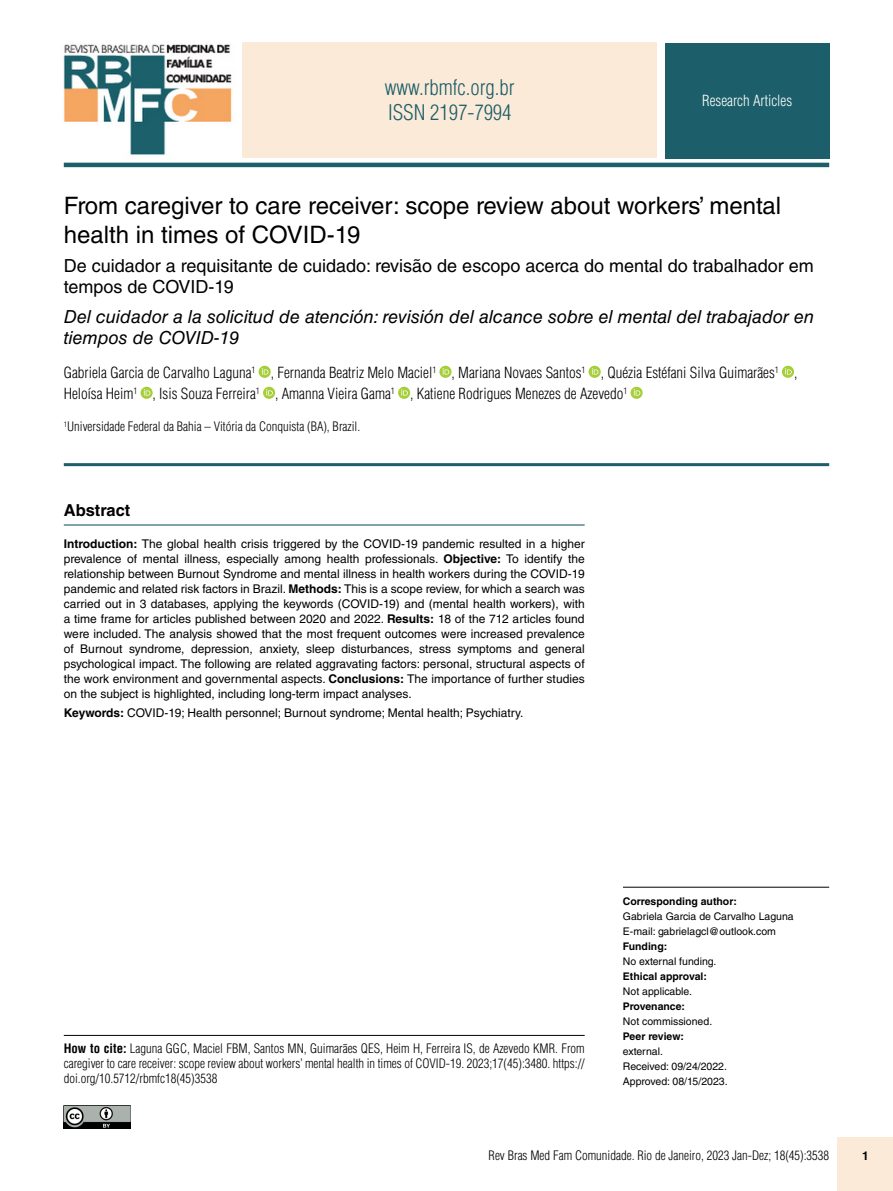
<style>
.page{position:relative;width:893px;height:1191px;background:#fff}
.page>*{position:absolute;margin:0;border:0;box-sizing:border-box;transform-origin:0 0}
.t1{font:24px/28.8px "Helvetica LT Std";color:#000}
.t2{font:300 condensed 21px/25.2px "Helvetica LT Std";color:#1c5e69}
.t3{font:italic 18px/21px "Helvetica LT Std";color:#000}
.t4{font:18px/21px "Helvetica LT Std";color:#000}
.t5{font:700 16.5px "Helvetica LT Std";color:#000}
.t6{font:300 condensed 15px/21px "Helvetica LT Std";color:#000}
.t7{font:300 condensed 15px "Helvetica LT Std";color:#fff}
.t8{font:300 condensed 12.75px/15px "Helvetica LT Std";color:#000;text-align:justify}
.t9{font:12px/15px "Helvetica LT Std";color:#000;text-align:justify}
.t10{font:700 12px "Helvetica LT Std";color:#000}
.t11{font:10.5px/15px "Helvetica LT Std";color:#000}
.t12{font:700 10.5px "Helvetica LT Std";color:#000}
.s1{font-weight:700}
</style>
<div class="page">
<div style="left:838px;top:1137px;width:55px;height:54px;background:#fcead8"></div>
<hr style="left:623px;top:886px;width:206px;height:1px;background:#000">
<hr style="left:64px;top:524px;width:521px;height:1px;background:#1c5e69">
<img style="left:64px;top:1105px;width:67px;height:23px">
<img style="left:63px;top:44px;width:169px;height:111px">
<div style="left:242px;top:42px;width:415px;height:116px;background:#fcead8"></div>
<div style="left:665px;top:43px;width:164px;height:116px;background:#1c5e69"></div>
<hr style="left:64px;top:163px;width:765px;height:4px;background:#1c5e69">
<svg style="left:259px;top:366px;width:12px;height:12px"></svg>
<svg style="left:262px;top:368px;width:6px;height:6px"></svg>
<svg style="left:439px;top:366px;width:12px;height:12px"></svg>
<svg style="left:443px;top:368px;width:6px;height:6px"></svg>
<svg style="left:589px;top:366px;width:12px;height:12px"></svg>
<svg style="left:592px;top:368px;width:6px;height:6px"></svg>
<svg style="left:782px;top:366px;width:12px;height:12px"></svg>
<svg style="left:785px;top:368px;width:7px;height:6px"></svg>
<svg style="left:141px;top:387px;width:12px;height:12px"></svg>
<svg style="left:144px;top:389px;width:6px;height:6px"></svg>
<svg style="left:263px;top:387px;width:12px;height:12px"></svg>
<svg style="left:266px;top:389px;width:7px;height:6px"></svg>
<svg style="left:398px;top:387px;width:12px;height:12px"></svg>
<svg style="left:401px;top:389px;width:7px;height:6px"></svg>
<svg style="left:630px;top:387px;width:13px;height:12px"></svg>
<svg style="left:634px;top:389px;width:6px;height:6px"></svg>
<hr style="left:64px;top:463px;width:765px;height:3px;background:#1c5e69">
<hr style="left:64px;top:1035px;width:521px;height:1px;background:#000">
<h2 class="t2" style="left:385px;top:75px;width:131px">www.rbmfc.org.br<br>ISSN 2197-7994</h2>
<p class="t7" style="left:702px;top:92px;width:92px">Research Articles</p>
<h1 class="t1" style="left:64px;top:191px;width:719px">From caregiver to care receiver: scope review about workers’ mental health in times of COVID-19</h1>
<h3 class="t4" style="left:64px;top:255px;width:751px">De cuidador a requisitante de cuidado: revisão de escopo acerca do mental do trabalhador em tempos de COVID-19</h3>
<h3 class="t3" style="left:64px;top:306px;width:752px">Del cuidador a la solicitud de atención: revisión del alcance sobre el mental del trabajador en tiempos de COVID-19</h3>
<p class="t6" style="left:64px;top:361px;width:735px">Gabriela Garcia de Carvalho Laguna<sup>1</sup> , Fernanda Beatriz Melo Maciel<sup>1</sup> , Mariana Novaes Santos<sup>1</sup> , Quézia Estéfani Silva Guimarães<sup>1</sup> ,<br>Heloísa Heim<sup>1</sup> , Isis Souza Ferreira<sup>1</sup> , Amanna Vieira Gama<sup>1</sup> , Katiene Rodrigues Menezes de Azevedo<sup>1</sup></p>
<p class="t8" style="left:64px;top:419px;width:298px"><sup>1</sup>Universidade Federal da Bahia – Vitória da Conquista (BA), Brazil.</p>
<h3 class="t5" style="left:64px;top:500px;width:68px">Abstract</h3>
<p class="t9" style="left:64px;top:536px;width:522px"><span class="s1">Introduction:</span> The global health crisis triggered by the COVID-19 pandemic resulted in a higher prevalence of mental illness, especially among health professionals. <span class="s1">Objective:</span> To identify the relationship between Burnout Syndrome and mental illness in health workers during the COVID-19 pandemic and related risk factors in Brazil. <span class="s1">Methods:</span> This is a scope review, for which a search was carried out in 3 databases, applying the keywords (COVID-19) and (mental health workers), with a time frame for articles published between 2020 and 2022. <span class="s1">Results:</span> 18 of the 712 articles found were included. The analysis showed that the most frequent outcomes were increased prevalence of Burnout syndrome, depression, anxiety, sleep disturbances, stress symptoms and general psychological impact. The following are related aggravating factors: personal, structural aspects of the work environment and governmental aspects. <span class="s1">Conclusions:</span> The importance of further studies on the subject is highlighted, including long-term impact analyses.</p>
<p class="t9" style="left:64px;top:705px;width:461px"><span class="s1">Keywords:</span> COVID-19; Health personnel; Burnout syndrome; Mental health; Psychiatry.</p>
<p class="t8" style="left:64px;top:1040px;width:522px"><span class="s1">How to cite:</span> Laguna GGC, Maciel FBM, Santos MN, Guimarães QES, Heim H, Ferreira IS, de Azevedo KMR. From caregiver to care receiver: scope review about workers’ mental health in times of COVID-19. 2023;17(45):3480. https:// doi.org/10.5712/rbmfc18(45)3538</p>
<p class="t12" style="left:623px;top:894px;width:115px">Corresponding author:</p>
<p class="t11" style="left:623px;top:908px;width:172px">Gabriela Garcia de Carvalho Laguna<br>E-mail: gabrielagcl@outlook.com</p>
<p class="t12" style="left:623px;top:939px;width:46px">Funding:</p>
<p class="t11" style="left:623px;top:953px;width:95px">No external funding.</p>
<p class="t12" style="left:623px;top:969px;width:85px">Ethical approval:</p>
<p class="t11" style="left:623px;top:983px;width:71px">Not applicable.</p>
<p class="t12" style="left:623px;top:999px;width:64px">Provenance:</p>
<p class="t11" style="left:623px;top:1013px;width:91px">Not commissioned.</p>
<p class="t12" style="left:623px;top:1029px;width:63px">Peer review:</p>
<p class="t11" style="left:623px;top:1043px;width:106px">external.<br>Received: 09/24/2022.<br>Approved: 08/15/2023.</p>
<p class="t8" style="left:489px;top:1147px;width:342px">Rev Bras Med Fam Comunidade. Rio de Janeiro, 2023 Jan-Dez; 18(45):3538</p>
<p class="t10" style="left:862px;top:1148px;width:8px">1</p>
</div>
